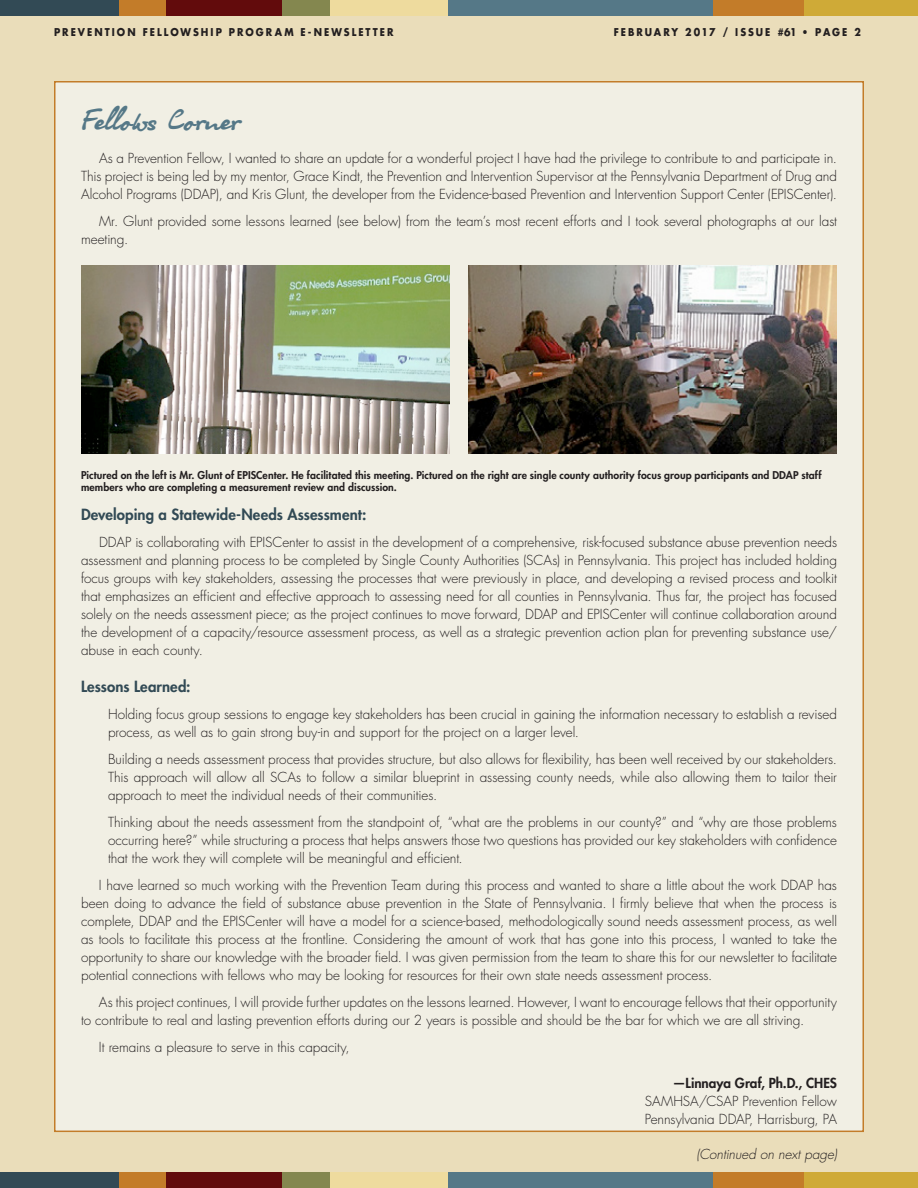
<style>
.page{position:relative;width:918px;height:1188px;background:#eaddba}
.page>*{position:absolute;margin:0;border:0;box-sizing:border-box;transform-origin:0 0}
.t1{font:33px "Olga CTT";letter-spacing:.015em;color:#557887}
.t2{font:800 15px "Futura";letter-spacing:.005em;color:#324a55}
.t3{font:300 13.5px/18px "Futura Std";letter-spacing:-.005em;color:#231f20;text-align:justify}
.t4{font:800 13.5px "Futura Std";color:#231f20}
.t5{font:italic 300 13.5px "Futura Std";letter-spacing:-.005em;color:#231f20}
.t6{font:800 10.5px/12px "Futura Std";letter-spacing:.01em;color:#231f20}
.t7{font:700 10.5px "Futura Std";letter-spacing:.215em;color:#231f20;scale:.9 1}
</style>
<div class="page">
<div style="left:0;top:0;width:119px;height:16px;background:#324a55"></div>
<div style="left:119px;top:0;width:47px;height:16px;background:#c37c29"></div>
<div style="left:166px;top:0;width:116px;height:16px;background:#620b0c"></div>
<div style="left:282px;top:0;width:48px;height:16px;background:#84874f"></div>
<div style="left:330px;top:0;width:118px;height:16px;background:#eedb9e"></div>
<div style="left:448px;top:0;width:265px;height:16px;background:#557887"></div>
<div style="left:713px;top:0;width:91px;height:16px;background:#c37c29"></div>
<div style="left:804px;top:0;width:114px;height:16px;background:#cfaa37"></div>
<div style="left:0;top:1172px;width:119px;height:16px;background:#324a55"></div>
<div style="left:119px;top:1172px;width:47px;height:16px;background:#c37c29"></div>
<div style="left:166px;top:1172px;width:116px;height:16px;background:#620b0c"></div>
<div style="left:282px;top:1172px;width:48px;height:16px;background:#84874f"></div>
<div style="left:330px;top:1172px;width:118px;height:16px;background:#eedb9e"></div>
<div style="left:448px;top:1172px;width:265px;height:16px;background:#557887"></div>
<div style="left:713px;top:1172px;width:91px;height:16px;background:#c37c29"></div>
<div style="left:804px;top:1172px;width:114px;height:16px;background:#cfaa37"></div>
<div style="left:54px;top:81px;width:810px;height:1051px;background:#f1efe4;border:2px solid #c37c29"></div>
<img style="left:468px;top:266px;width:369px;height:187px">
<img style="left:81px;top:266px;width:369px;height:187px">
<p class="t7" style="left:54px;top:25px;width:379px">PREVENTION FELLOWSHIP PROGRAM E-NEWSLETTER</p>
<p class="t7" style="left:614px;top:25px;width:276px">FEBRUARY 2017 / ISSUE #61 • PAGE 2</p>
<h1 class="t1" style="left:81px;top:98px;width:160px">Fellows Corner</h1>
<p class="t3" style="left:81px;top:150px;width:758px;text-indent:18px">As a Prevention Fellow, I wanted to share an update for a wonderful project I have had the privilege to contribute to and participate in.<br>This project is being led by my mentor, Grace Kindt, the Prevention and Intervention Supervisor at the Pennsylvania Department of Drug and Alcohol Programs (DDAP), and Kris Glunt, the developer from the Evidence-based Prevention and Intervention Support Center (EPISCenter).</p>
<p class="t3" style="left:81px;top:213px;width:758px;text-indent:18px">Mr. Glunt provided some lessons learned (see below) from the team’s most recent efforts and I took several photographs at our last meeting.</p>
<p class="t6" style="left:81px;top:469px;width:742px">Pictured on the left is Mr. Glunt of EPISCenter. He facilitated this meeting. Pictured on the right are single county authority focus group participants and DDAP staff members who are completing a measurement review and discussion.</p>
<p class="t2" style="left:81px;top:504px;width:287px">Developing a Statewide-Needs Assessment:</p>
<p class="t3" style="left:81px;top:533px;width:758px;text-indent:18px">DDAP is collaborating with EPISCenter to assist in the development of a comprehensive, risk-focused substance abuse prevention needs assessment and planning process to be completed by Single County Authorities (SCAs) in Pennsylvania. This project has included holding focus groups with key stakeholders, assessing the processes that were previously in place, and developing a revised process and toolkit that emphasizes an efficient and effective approach to assessing need for all counties in Pennsylvania. Thus far, the project has focused solely on the needs assessment piece; as the project continues to move forward, DDAP and EPISCenter will continue collaboration around the development of a capacity/resource assessment process, as well as a strategic prevention action plan for preventing substance use/ abuse in each county.</p>
<p class="t2" style="left:81px;top:677px;width:111px">Lessons Learned:</p>
<p class="t3" style="left:108px;top:706px;width:731px">Holding focus group sessions to engage key stakeholders has been crucial in gaining the information necessary to establish a revised process, as well as to gain strong buy-in and support for the project on a larger level.</p>
<p class="t3" style="left:108px;top:751px;width:731px">Building a needs assessment process that provides structure, but also allows for flexibility, has been well received by our stakeholders.<br>This approach will allow all SCAs to follow a similar blueprint in assessing county needs, while also allowing them to tailor their approach to meet the individual needs of their communities.</p>
<p class="t3" style="left:108px;top:814px;width:731px">Thinking about the needs assessment from the standpoint of, “what are the problems in our county?” and “why are those problems occurring here?” while structuring a process that helps answers those two questions has provided our key stakeholders with confidence that the work they will complete will be meaningful and efficient.</p>
<p class="t3" style="left:81px;top:877px;width:758px;text-indent:18px">I have learned so much working with the Prevention Team during this process and wanted to share a little about the work DDAP has been doing to advance the field of substance abuse prevention in the State of Pennsylvania. I firmly believe that when the process is complete, DDAP and the EPISCenter will have a model for a science-based, methodologically sound needs assessment process, as well as tools to facilitate this process at the frontline. Considering the amount of work that has gone into this process, I wanted to take the opportunity to share our knowledge with the broader field. I was given permission from the team to share this for our newsletter to facilitate potential connections with fellows who may be looking for resources for their own state needs assessment process.</p>
<p class="t3" style="left:81px;top:994px;width:757px;text-indent:18px">As this project continues, I will provide further updates on the lessons learned. However, I want to encourage fellows that their opportunity to contribute to real and lasting prevention efforts during our 2 years is possible and should be the bar for which we are all striving.</p>
<p class="t3" style="left:99px;top:1039px;width:252px">It remains a pleasure to serve in this capacity,</p>
<p class="t4" style="left:673px;top:1075px;width:166px">—Linnaya Graf, Ph.D., CHES</p>
<p class="t3" style="left:645px;top:1093px;width:194px">SAMHSA/CSAP Prevention Fellow<br>Pennsylvania DDAP, Harrisburg, PA</p>
<p class="t5" style="left:697px;top:1146px;width:142px">(Continued on next page)</p>
</div>
